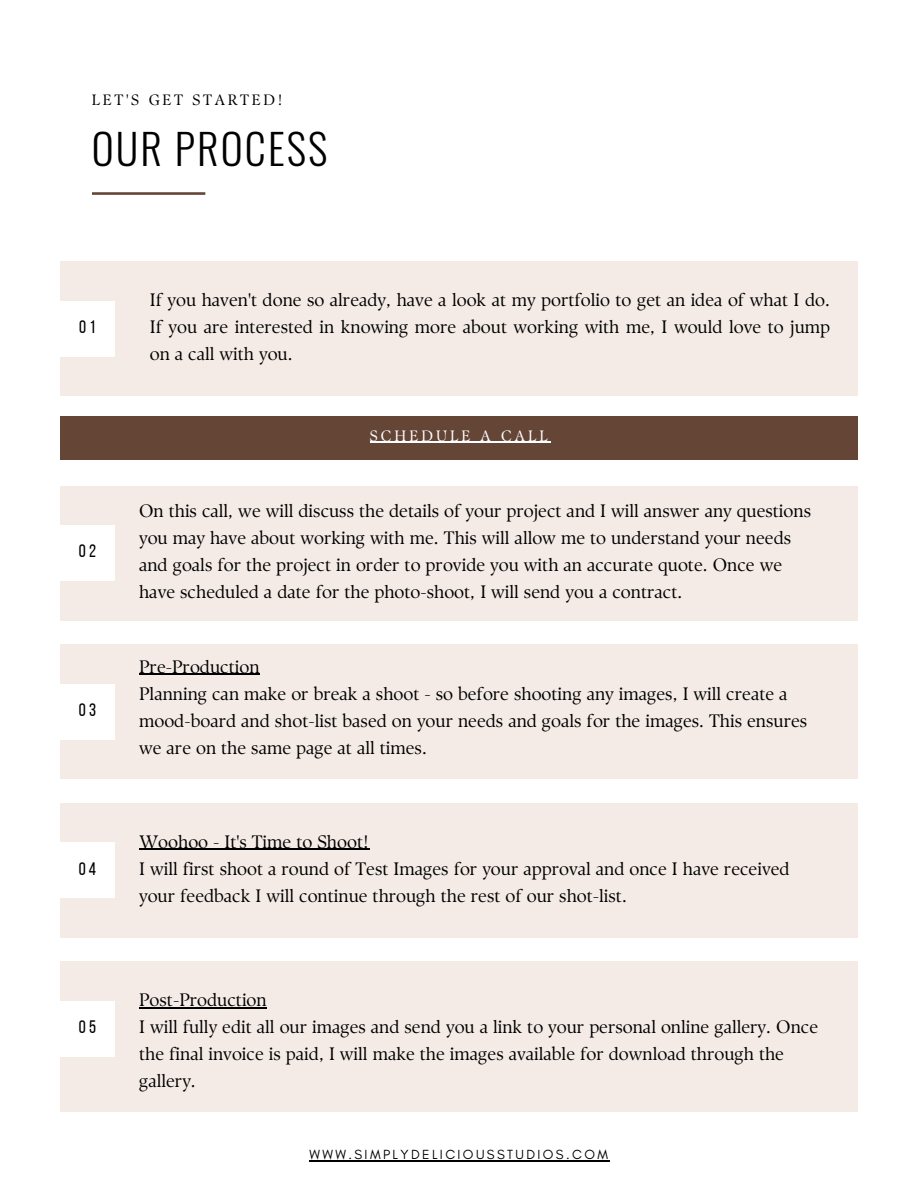
<style>
.page{position:relative;width:918px;height:1188px;background:#fff}
.page>*{position:absolute;margin:0;border:0;box-sizing:border-box;transform-origin:0 0}
.t1{font:300 42px "Oswald";letter-spacing:.05em;color:#000}
.t2{font:18px/27px "TY Serif D";color:#000}
.t3{font:18px "Bebas Neue";letter-spacing:.18em;color:#000}
.t4{font:15px "TY Serif D";letter-spacing:.18em;color:#000}
.t5{font:15px "TY Serif D";letter-spacing:.2em;color:#fff}
.t6{font:13.5px "Glacial Indifference";letter-spacing:.18em;color:#000}
</style>
<div class="page">
<div style="left:60px;top:261px;width:798px;height:135px;background:#f4ebe6"></div>
<div style="left:60px;top:301px;width:55px;height:56px;background:#fff"></div>
<div style="left:60px;top:486px;width:798px;height:135px;background:#f4ebe6"></div>
<div style="left:60px;top:525px;width:55px;height:56px;background:#fff"></div>
<div style="left:60px;top:644px;width:798px;height:135px;background:#f4ebe6"></div>
<div style="left:60px;top:684px;width:55px;height:55px;background:#fff"></div>
<div style="left:60px;top:803px;width:798px;height:135px;background:#f4ebe6"></div>
<div style="left:60px;top:843px;width:55px;height:55px;background:#fff"></div>
<div style="left:60px;top:961px;width:798px;height:151px;background:#f4ebe6"></div>
<div style="left:60px;top:1001px;width:55px;height:56px;background:#fff"></div>
<hr style="left:139px;top:674px;width:121px;height:1px;background:#000">
<hr style="left:139px;top:1007px;width:128px;height:1px;background:#000">
<div style="left:60px;top:416px;width:797px;height:44px;background:#644536"></div>
<hr style="left:370px;top:442px;width:181px;height:1px;background:#fff">
<hr style="left:139px;top:849px;width:230px;height:1px;background:#000">
<svg style="left:92px;top:192px;width:113px;height:3px"></svg>
<hr style="left:310px;top:1160px;width:300px;height:1px;background:#000">
<p class="t4" style="left:92px;top:91px;width:193px">LET'S GET STARTED!</p>
<h1 class="t1" style="left:92px;top:116px;width:237px">OUR PROCESS</h1>
<p class="t3" style="left:79px;top:320px;width:18px">01</p>
<p class="t3" style="left:79px;top:544px;width:19px">02</p>
<p class="t3" style="left:90px;top:544px;width:8px">1</p>
<p class="t3" style="left:90px;top:702px;width:8px">1</p>
<p class="t3" style="left:79px;top:703px;width:19px">03</p>
<p class="t3" style="left:79px;top:854px;width:18px">01</p>
<p class="t3" style="left:79px;top:861px;width:19px">04</p>
<p class="t3" style="left:79px;top:1020px;width:19px">05</p>
<p class="t3" style="left:89px;top:1020px;width:8px">1</p>
<p class="t2" style="left:150px;top:287px;width:682px;text-align:justify">If you haven't done so already, have a look at my portfolio to get an idea of what I do.<br>If you are interested in knowing more about working with me, I would love to jump on a call with you.</p>
<p class="t5" style="left:370px;top:426px;width:179px">SCHEDULE A CALL</p>
<p class="t2" style="left:139px;top:497px;width:673px">On this call, we will discuss the details of your project and I will answer any questions you may have about working with me. This will allow me to understand your needs and goals for the project in order to provide you with an accurate quote. Once we have scheduled a date for the photo-shoot, I will send you a contract.</p>
<p class="t2" style="left:139px;top:653px;width:670px">Pre-Production<br>Planning can make or break a shoot - so before shooting any images, I will create a mood-board and shot-list based on your needs and goals for the images. This ensures we are on the same page at all times.</p>
<p class="t2" style="left:139px;top:828px;width:652px">Woohoo - It's Time to Shoot!<br>I will first shoot a round of Test Images for your approval and once I have received your feedback I will continue through the rest of our shot-list.</p>
<p class="t2" style="left:139px;top:986px;width:681px">Post-Production<br>I will fully edit all our images and send you a link to your personal online gallery. Once the final invoice is paid, I will make the images available for download through the gallery.</p>
<p class="t6" style="left:310px;top:1146px;width:300px">WWW.SIMPLYDELICIOUSSTUDIOS.COM</p>
</div>
